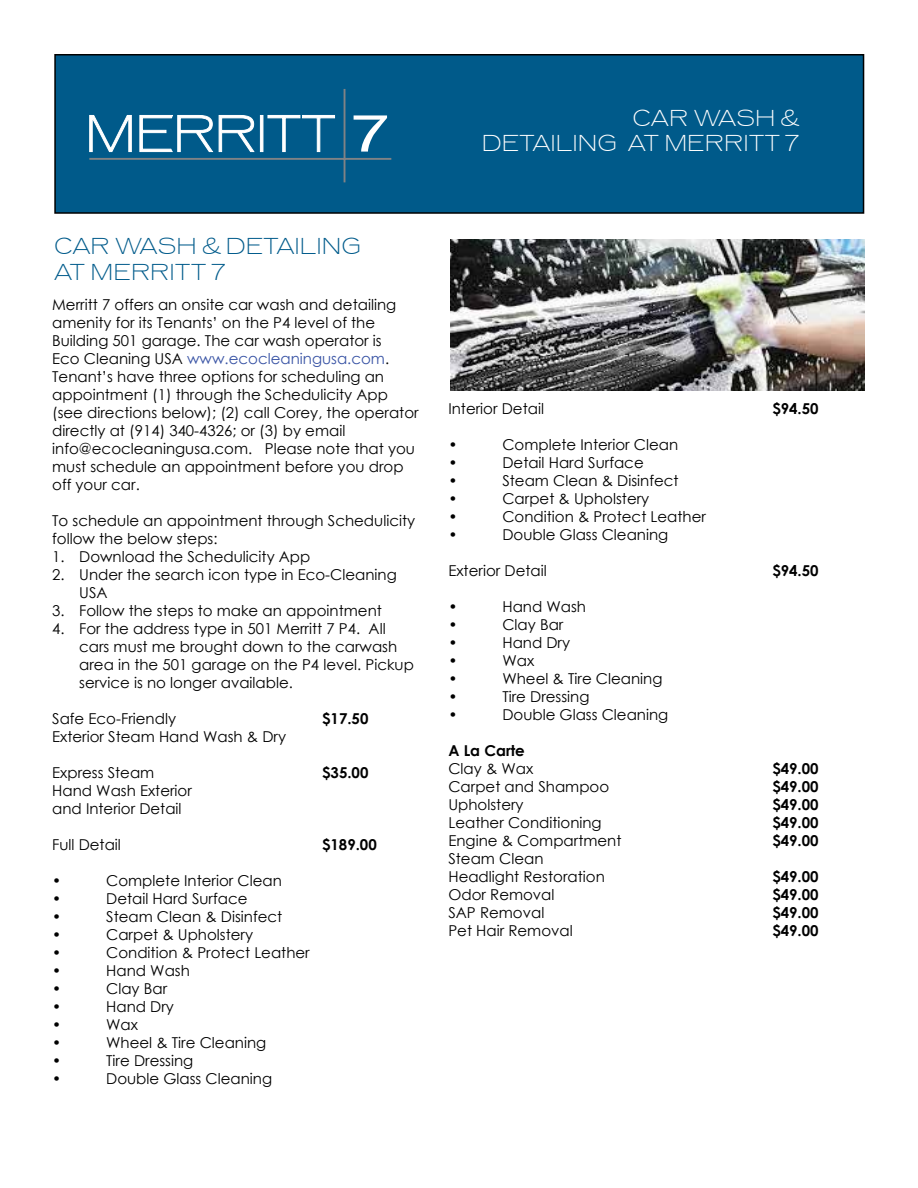
<style>
.page{position:relative;width:918px;height:1188px;background:#fff}
.page>*{position:absolute;margin:0;border:0;box-sizing:border-box;transform-origin:0 0}
.t1{font:300 expanded 21px/25.2px "Vonnes";color:#fff;text-align:right}
.t2{font:300 expanded 21px/25.2px "Vonnes";color:#005b8b}
.t3{font:15px/18px "Century Gothic";color:#000}
.t4{font:700 15px "Century Gothic";color:#000}
.s1{color:#3954a5}
</style>
<div class="page">
<div style="left:55px;top:55px;width:809px;height:158px;background:#005a8a"></div>
<div style="left:54px;top:54px;width:810px;height:160px;border:2px solid #000"></div>
<svg style="left:89px;top:115px;width:43px;height:37px"></svg>
<svg style="left:140px;top:115px;width:73px;height:37px"></svg>
<svg style="left:219px;top:115px;width:35px;height:37px"></svg>
<hr style="left:260px;top:115px;width:3px;height:37px;background:#fff">
<svg style="left:268px;top:115px;width:67px;height:37px"></svg>
<svg style="left:354px;top:115px;width:33px;height:37px"></svg>
<hr style="left:89px;top:158px;width:302px;height:2px;background:#808285">
<hr style="left:344px;top:89px;width:1px;height:93px;background:#808285">
<img style="left:450px;top:239px;width:415px;height:152px">
<h1 class="t1" style="left:482px;top:105px;width:319px">CAR WASH &amp;<br>DETAILING AT MERRITT 7</h1>
<h1 class="t2" style="left:54px;top:234px;width:309px">CAR WASH &amp; DETAILING<br>AT MERRITT 7</h1>
<p class="t3" style="left:52px;top:295px;width:368px">Merritt 7 offers an onsite car wash and detailing amenity for its Tenants’ on the P4 level of the Building 501 garage. The car wash operator is<br>Eco Cleaning USA <span class="s1">www.ecocleaningusa.com</span>.<br>Tenant’s have three options for scheduling an appointment (1) through the Schedulicity App (see directions below); (2) call Corey, the operator directly at (914) 340-4326; or (3) by email info@ecocleaningusa.com. Please note that you must schedule an appointment before you drop off your car.</p>
<p class="t3" style="left:52px;top:511px;width:365px">To schedule an appointment through Schedulicity follow the below steps:</p>
<p class="t3" style="left:52px;top:547px;width:260px">1. Download the Schedulicity App</p>
<p class="t3" style="left:79px;top:565px;width:319px;text-indent:-27px">2. Under the search icon type in Eco-Cleaning<br>USA</p>
<p class="t3" style="left:52px;top:601px;width:331px">3. Follow the steps to make an appointment</p>
<p class="t3" style="left:79px;top:619px;width:336px;text-indent:-27px">4. For the address type in 501 Merritt 7 P4. All cars must me brought down to the carwash area in the 501 garage on the P4 level. Pickup service is no longer available.</p>
<p class="t3" style="left:52px;top:709px;width:125px">Safe Eco-Friendly</p>
<p class="t4" style="left:322px;top:707px;width:48px">$17.50</p>
<p class="t3" style="left:52px;top:727px;width:235px">Exterior Steam Hand Wash &amp; Dry</p>
<p class="t3" style="left:52px;top:763px;width:104px">Express Steam</p>
<p class="t4" style="left:322px;top:761px;width:48px">$35.00</p>
<p class="t3" style="left:52px;top:781px;width:141px">Hand Wash Exterior and Interior Detail</p>
<p class="t3" style="left:52px;top:835px;width:70px">Full Detail</p>
<p class="t4" style="left:322px;top:833px;width:56px">$189.00</p>
<p class="t3" style="left:52px;top:871px;width:11px">•</p>
<p class="t3" style="left:106px;top:871px;width:177px">Complete Interior Clean</p>
<p class="t3" style="left:52px;top:889px;width:11px">•</p>
<p class="t3" style="left:106px;top:889px;width:143px">Detail Hard Surface</p>
<p class="t3" style="left:52px;top:907px;width:11px">•</p>
<p class="t3" style="left:106px;top:907px;width:178px">Steam Clean &amp; Disinfect</p>
<p class="t3" style="left:52px;top:925px;width:11px">•</p>
<p class="t3" style="left:106px;top:925px;width:148px">Carpet &amp; Upholstery</p>
<p class="t3" style="left:52px;top:943px;width:11px">•</p>
<p class="t3" style="left:106px;top:943px;width:205px">Condition &amp; Protect Leather</p>
<p class="t3" style="left:52px;top:961px;width:11px">•</p>
<p class="t3" style="left:106px;top:961px;width:85px">Hand Wash</p>
<p class="t3" style="left:52px;top:979px;width:11px">•</p>
<p class="t3" style="left:106px;top:979px;width:63px">Clay Bar</p>
<p class="t3" style="left:52px;top:997px;width:11px">•</p>
<p class="t3" style="left:106px;top:997px;width:69px">Hand Dry</p>
<p class="t3" style="left:52px;top:1015px;width:11px">•</p>
<p class="t3" style="left:106px;top:1015px;width:33px">Wax</p>
<p class="t3" style="left:52px;top:1033px;width:11px">•</p>
<p class="t3" style="left:106px;top:1033px;width:162px">Wheel &amp; Tire Cleaning</p>
<p class="t3" style="left:52px;top:1051px;width:11px">•</p>
<p class="t3" style="left:106px;top:1051px;width:89px">Tire Dressing</p>
<p class="t3" style="left:52px;top:1069px;width:11px">•</p>
<p class="t3" style="left:106px;top:1069px;width:167px">Double Glass Cleaning</p>
<p class="t3" style="left:448px;top:400px;width:97px">Interior Detail</p>
<p class="t4" style="left:772px;top:398px;width:48px">$94.50</p>
<p class="t3" style="left:448px;top:436px;width:11px">•</p>
<p class="t3" style="left:502px;top:436px;width:177px">Complete Interior Clean</p>
<p class="t3" style="left:448px;top:454px;width:11px">•</p>
<p class="t3" style="left:502px;top:454px;width:143px">Detail Hard Surface</p>
<p class="t3" style="left:448px;top:472px;width:11px">•</p>
<p class="t3" style="left:502px;top:472px;width:178px">Steam Clean &amp; Disinfect</p>
<p class="t3" style="left:448px;top:490px;width:11px">•</p>
<p class="t3" style="left:502px;top:490px;width:148px">Carpet &amp; Upholstery</p>
<p class="t3" style="left:448px;top:508px;width:11px">•</p>
<p class="t3" style="left:502px;top:508px;width:205px">Condition &amp; Protect Leather</p>
<p class="t3" style="left:448px;top:526px;width:11px">•</p>
<p class="t3" style="left:502px;top:526px;width:167px">Double Glass Cleaning</p>
<p class="t3" style="left:448px;top:562px;width:100px">Exterior Detail</p>
<p class="t4" style="left:772px;top:560px;width:48px">$94.50</p>
<p class="t3" style="left:448px;top:598px;width:11px">•</p>
<p class="t3" style="left:502px;top:598px;width:85px">Hand Wash</p>
<p class="t3" style="left:448px;top:616px;width:11px">•</p>
<p class="t3" style="left:502px;top:616px;width:63px">Clay Bar</p>
<p class="t3" style="left:448px;top:634px;width:11px">•</p>
<p class="t3" style="left:502px;top:634px;width:69px">Hand Dry</p>
<p class="t3" style="left:448px;top:652px;width:11px">•</p>
<p class="t3" style="left:502px;top:652px;width:33px">Wax</p>
<p class="t3" style="left:448px;top:670px;width:11px">•</p>
<p class="t3" style="left:502px;top:670px;width:162px">Wheel &amp; Tire Cleaning</p>
<p class="t3" style="left:448px;top:688px;width:11px">•</p>
<p class="t3" style="left:502px;top:688px;width:89px">Tire Dressing</p>
<p class="t3" style="left:448px;top:706px;width:11px">•</p>
<p class="t3" style="left:502px;top:706px;width:167px">Double Glass Cleaning</p>
<p class="t4" style="left:448px;top:740px;width:78px">A La Carte</p>
<p class="t3" style="left:448px;top:760px;width:86px">Clay &amp; Wax</p>
<p class="t4" style="left:772px;top:758px;width:48px">$49.00</p>
<p class="t3" style="left:448px;top:778px;width:162px">Carpet and Shampoo</p>
<p class="t4" style="left:772px;top:776px;width:48px">$49.00</p>
<p class="t3" style="left:448px;top:796px;width:77px">Upholstery</p>
<p class="t4" style="left:772px;top:794px;width:48px">$49.00</p>
<p class="t3" style="left:448px;top:814px;width:155px">Leather Conditioning</p>
<p class="t4" style="left:772px;top:812px;width:48px">$49.00</p>
<p class="t3" style="left:448px;top:832px;width:175px">Engine &amp; Compartment</p>
<p class="t4" style="left:772px;top:830px;width:48px">$49.00</p>
<p class="t3" style="left:448px;top:850px;width:158px">Steam Clean<br>Headlight Restoration</p>
<p class="t4" style="left:772px;top:866px;width:48px">$49.00</p>
<p class="t3" style="left:448px;top:886px;width:108px">Odor Removal</p>
<p class="t4" style="left:772px;top:884px;width:48px">$49.00</p>
<p class="t3" style="left:448px;top:904px;width:97px">SAP Removal</p>
<p class="t4" style="left:772px;top:902px;width:48px">$49.00</p>
<p class="t3" style="left:448px;top:922px;width:126px">Pet Hair Removal</p>
<p class="t4" style="left:772px;top:920px;width:48px">$49.00</p>
</div>
